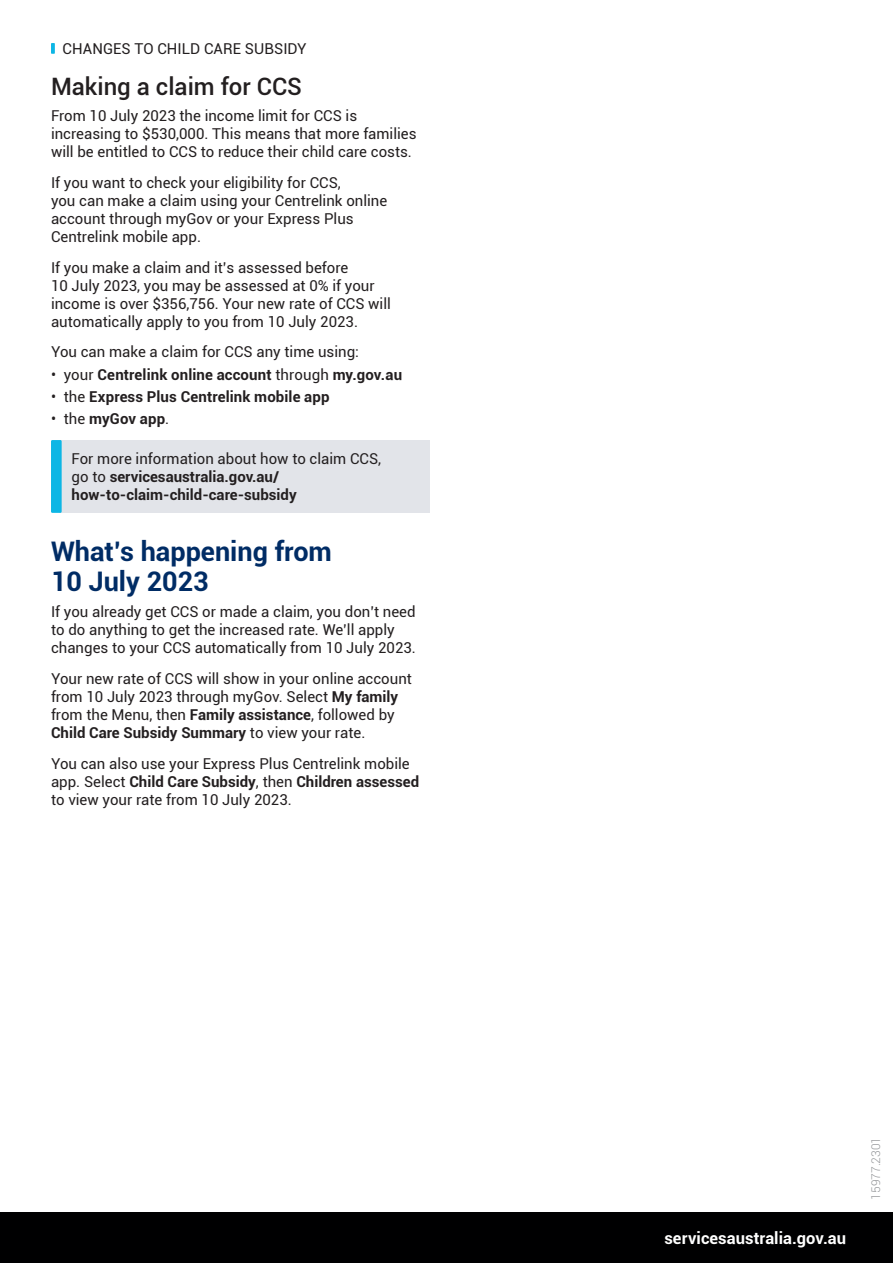
<style>
.page{position:relative;width:893px;height:1263px;background:#fff}
.page>*{position:absolute;margin:0;border:0;box-sizing:border-box;transform-origin:0 0}
.t1{font:700 27px/30px "Roboto";color:#002c65}
.t2{font:500 24px "Roboto";color:#231f20}
.t3{font:700 16.5px "Roboto";letter-spacing:.005em;color:#fff}
.t4{font:15px/18px "Roboto";color:#231f20}
.t5{font:700 15px/18px "Roboto";letter-spacing:.005em;color:#231f20}
.t6{font:300 12px "Roboto";color:#939598}
.s1{font-weight:400}
.s2{font-weight:700}
</style>
<div class="page">
<svg style="left:51px;top:43px;width:4px;height:11px"></svg>
<div style="left:59px;top:440px;width:370px;height:73px;background:#e2e4e9"></div>
<div style="left:51px;top:440px;width:11px;height:73px;background:#0db6e5"></div>
<div style="left:0;top:1212px;width:893px;height:51px;background:#000001"></div>
<p class="t4" style="left:63px;top:39px;width:246px">CHANGES TO CHILD CARE SUBSIDY</p>
<h2 class="t2" style="left:51px;top:76px;width:253px">Making a claim for CCS</h2>
<p class="t4" style="left:51px;top:108px;width:367px">From 10 July 2023 the income limit for CCS is increasing to $530,000. This means that more families will be entitled to CCS to reduce their child care costs.</p>
<p class="t4" style="left:51px;top:174px;width:338px">If you want to check your eligibility for CCS,<br>you can make a claim using your Centrelink online account through myGov or your Express Plus Centrelink mobile app.</p>
<p class="t4" style="left:51px;top:259px;width:341px">If you make a claim and it’s assessed before<br>10 July 2023, you may be assessed at 0% if your income is over $356,756. Your new rate of CCS will automatically apply to you from 10 July 2023.</p>
<p class="t4" style="left:51px;top:344px;width:309px">You can make a claim for CCS any time using:</p>
<p class="t5" style="left:51px;top:366px;width:353px"><span class="s1">• your</span> Centrelink online account <span class="s1">through</span> my.gov.au</p>
<p class="t5" style="left:51px;top:389px;width:280px"><span class="s1">• the</span> Express Plus Centrelink mobile app</p>
<p class="t5" style="left:51px;top:411px;width:120px"><span class="s1">• the</span> myGov app<span class="s1">.</span></p>
<p class="t5" style="left:72px;top:451px;width:311px"><span class="s1">For more information about how to claim CCS, go to</span> servicesaustralia.gov.au/ how-to-claim-child-care-subsidy</p>
<h1 class="t1" style="left:51px;top:538px;width:282px">What’s happening from<br>10 July 2023</h1>
<p class="t4" style="left:51px;top:604px;width:366px">If you already get CCS or made a claim, you don’t need to do anything to get the increased rate. We’ll apply changes to your CCS automatically from 10 July 2023.</p>
<p class="t4" style="left:51px;top:671px;width:362px">Your new rate of CCS will show in your online account from 10 July 2023 through myGov. Select <span class="s2">My family </span>from the Menu, then <span class="s2">Family assistance</span>, followed by <span class="s2">Child Care Subsidy Summary</span> to view your rate.</p>
<p class="t4" style="left:51px;top:754px;width:370px">You can also use your Express Plus Centrelink mobile app. Select <span class="s2">Child Care Subsidy</span>, then <span class="s2">Children assessed </span>to view your rate from 10 July 2023.</p>
<p class="t3" style="left:664px;top:1231px;width:183px">servicesaustralia.gov.au</p>
<p class="t6" style="left:869px;top:1199px;width:64px;rotate:-90deg">15977.2301</p>
</div>
